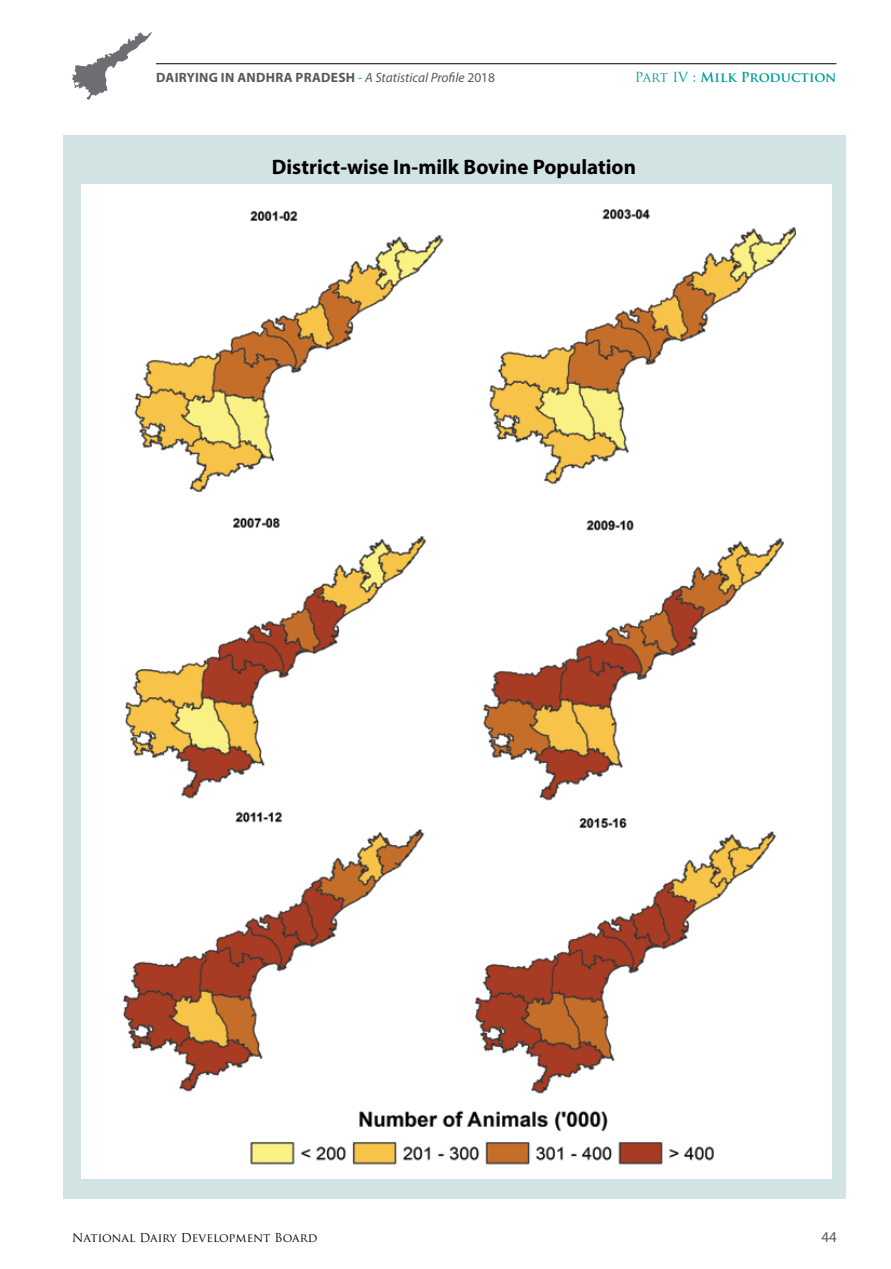
<style>
.page{position:relative;width:891px;height:1269px;background:#fff}
.page>*{position:absolute;margin:0;border:0;box-sizing:border-box;transform-origin:0 0}
.t1{font:700 21px "Myriad Pro";color:#000}
.t2{font:15px "Myriad Pro";color:#58595b}
.t3{font:700 13.5px "Myriad Pro";letter-spacing:.02em;color:#58595b}
.t4{font:700 13.5px "Trajan Pro";color:#009c97}
.t5{font:12px "Trajan Pro";color:#000}
.s1{font-weight:400;color:#009c97}
.s2{font-weight:400;font-style:italic}
.s3{font-weight:400}
</style>
<div class="page">
<hr style="left:156px;top:63px;width:681px;height:1px;background:#000">
<svg style="left:72px;top:32px;width:80px;height:68px"></svg>
<div style="left:63px;top:135px;width:783px;height:1063px;background:#d2e3e3"></div>
<div style="left:81px;top:185px;width:750px;height:994px;background:#fff"></div>
<img style="left:122px;top:209px;width:674px;height:956px">
<p class="t3" style="left:156px;top:69px;width:340px">Dairying in Andhra Pradesh <span class="s1">-</span> <span class="s2">A Statistical Profile</span> <span class="s3">2018</span></p>
<p class="t4" style="left:635px;top:69px;width:203px"><span class="s3">Part IV :</span> Milk Production</p>
<p class="t1" style="left:272px;top:153px;width:366px">District-wise In-milk Bovine Population</p>
<p class="t5" style="left:72px;top:1230px;width:247px">National Dairy Development Board</p>
<p class="t2" style="left:822px;top:1228px;width:17px">44</p>
</div>
